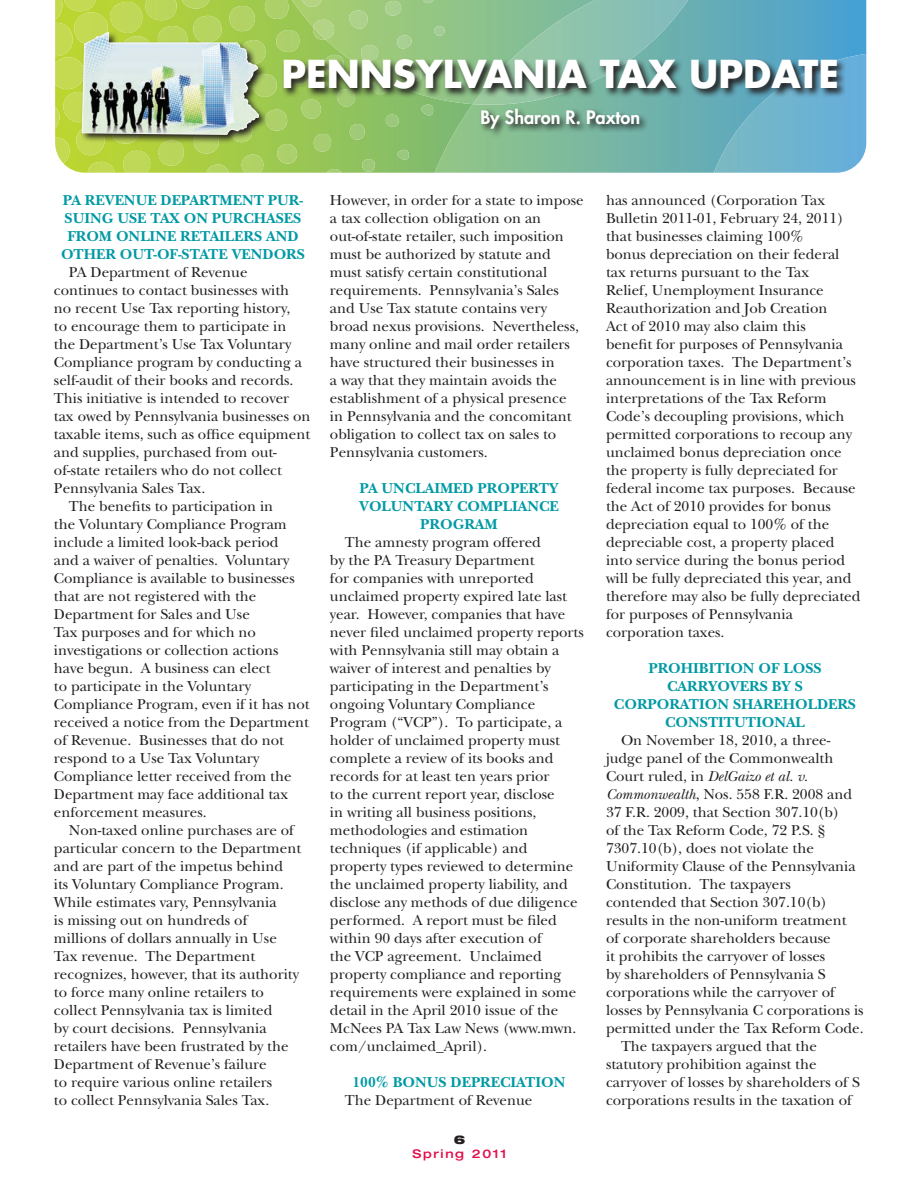
<style>
.page{position:relative;width:918px;height:1188px;background:#fff}
.page>*{position:absolute;margin:0;border:0;box-sizing:border-box;transform-origin:0 0}
.t1{font:700 37.5px "Futura Std";color:#fff}
.t2{font:800 18px "Futura Std";color:#fff}
.t3{font:15px/18px "New Baskerville";color:#231f20}
.t4{font:700 15px/18px "New Baskerville";color:#0099a4;text-align:center}
.t5{font:500 expanded 12px "Helvetica Neue";letter-spacing:.14em;color:#e0104b}
.t6{font:900 expanded 12px "Helvetica Neue";color:#231f20}
.s1{font-style:italic}
</style>
<div class="page">
<svg style="left:697px;top:0;width:169px;height:173px;background:#58a7c3"></svg>
<svg style="left:714px;top:54px;width:152px;height:119px;background:#6fb3d1"></svg>
<svg style="left:55px;top:0;width:642px;height:173px;background:#99c67a"></svg>
<svg style="left:80px;top:30px;width:188px;height:114px;background:#95ae45"></svg>
<img style="left:78px;top:28px;width:189px;height:108px">
<img style="left:282px;top:58px;width:565px;height:80px">
<p class="t1" style="left:281px;top:49px;width:559px">PENNSYLVANIA TAX UPDATE</p>
<p class="t2" style="left:480px;top:106px;width:161px">By Sharon R. Paxton</p>
<p class="t4" style="left:61px;top:191px;width:245px">PA REVENUE DEPARTMENT PUR-<br>SUING USE TAX ON PURCHASES<br>FROM ONLINE RETAILERS AND<br>OTHER OUT-OF-STATE VENDORS</p>
<p class="t3" style="left:54px;top:263px;width:258px;text-indent:15px">PA Department of Revenue continues to contact businesses with<br>no recent Use Tax reporting history,<br>to encourage them to participate in the Department’s Use Tax Voluntary Compliance program by conducting a self-audit of their books and records.<br>This initiative is intended to recover tax owed by Pennsylvania businesses on taxable items, such as office equipment and supplies, purchased from out&shy;of-state retailers who do not collect Pennsylvania Sales Tax.</p>
<p class="t3" style="left:54px;top:497px;width:257px;text-indent:15px">The benefits to participation in<br>the Voluntary Compliance Program include a limited look-back period<br>and a waiver of penalties. Voluntary Compliance is available to businesses that are not registered with the Department for Sales and Use<br>Tax purposes and for which no investigations or collection actions have begun. A business can elect<br>to participate in the Voluntary Compliance Program, even if it has not received a notice from the Department of Revenue. Businesses that do not respond to a Use Tax Voluntary Compliance letter received from the Department may face additional tax enforcement measures.</p>
<p class="t3" style="left:54px;top:821px;width:249px;text-indent:15px">Non-taxed online purchases are of particular concern to the Department and are part of the impetus behind its Voluntary Compliance Program.<br>While estimates vary, Pennsylvania<br>is missing out on hundreds of millions of dollars annually in Use Tax revenue. The Department recognizes, however, that its authority to force many online retailers to collect Pennsylvania tax is limited<br>by court decisions. Pennsylvania retailers have been frustrated by the Department of Revenue’s failure<br>to require various online retailers<br>to collect Pennsylvania Sales Tax.</p>
<p class="t3" style="left:330px;top:191px;width:255px">However, in order for a state to impose a tax collection obligation on an out-of-state retailer, such imposition must be authorized by statute and must satisfy certain constitutional requirements. Pennsylvania’s Sales and Use Tax statute contains very broad nexus provisions. Nevertheless, many online and mail order retailers have structured their businesses in<br>a way that they maintain avoids the establishment of a physical presence<br>in Pennsylvania and the concomitant obligation to collect tax on sales to Pennsylvania customers.</p>
<p class="t4" style="left:359px;top:479px;width:201px">PA UNCLAIMED PROPERTY<br>VOLUNTARY COMPLIANCE<br>PROGRAM</p>
<p class="t3" style="left:330px;top:533px;width:255px;text-indent:15px">The amnesty program offered<br>by the PA Treasury Department<br>for companies with unreported unclaimed property expired late last year. However, companies that have never filed unclaimed property reports with Pennsylvania still may obtain a waiver of interest and penalties by participating in the Department’s ongoing Voluntary Compliance Program (“VCP”). To participate, a holder of unclaimed property must complete a review of its books and records for at least ten years prior<br>to the current report year, disclose<br>in writing all business positions, methodologies and estimation techniques (if applicable) and property types reviewed to determine the unclaimed property liability, and disclose any methods of due diligence performed. A report must be filed within 90 days after execution of<br>the VCP agreement. Unclaimed property compliance and reporting requirements were explained in some detail in the April 2010 issue of the McNees PA Tax Law News (www.mwn. com/unclaimed_April).</p>
<p class="t4" style="left:352px;top:1073px;width:214px">100% BONUS DEPRECIATION</p>
<p class="t3" style="left:345px;top:1091px;width:189px">The Department of Revenue</p>
<p class="t6" style="left:454px;top:1132px;width:13px">6</p>
<p class="t5" style="left:412px;top:1147px;width:96px">Spring 2011</p>
<p class="t3" style="left:606px;top:191px;width:256px">has announced (Corporation Tax Bulletin 2011-01, February 24, 2011) that businesses claiming 100%<br>bonus depreciation on their federal tax returns pursuant to the Tax<br>Relief, Unemployment Insurance Reauthorization and Job Creation<br>Act of 2010 may also claim this<br>benefit for purposes of Pennsylvania corporation taxes. The Department’s announcement is in line with previous interpretations of the Tax Reform Code’s decoupling provisions, which permitted corporations to recoup any unclaimed bonus depreciation once the property is fully depreciated for federal income tax purposes. Because the Act of 2010 provides for bonus depreciation equal to 100% of the depreciable cost, a property placed into service during the bonus period will be fully depreciated this year, and therefore may also be fully depreciated for purposes of Pennsylvania corporation taxes.</p>
<p class="t4" style="left:614px;top:659px;width:244px">PROHIBITION OF LOSS<br>CARRYOVERS BY S<br>CORPORATION SHAREHOLDERS<br>CONSTITUTIONAL</p>
<p class="t3" style="left:606px;top:731px;width:259px;text-indent:15px">On November 18, 2010, a three&shy;judge panel of the Commonwealth Court ruled, in <span class="s1">DelGaizo et al. v.<br>Commonwealth</span>, Nos. 558 F.R. 2008 and 37 F.R. 2009, that Section 307.10(b)<br>of the Tax Reform Code, 72 P.S. § 7307.10(b), does not violate the Uniformity Clause of the Pennsylvania Constitution. The taxpayers contended that Section 307.10(b) results in the non-uniform treatment<br>of corporate shareholders because<br>it prohibits the carryover of losses<br>by shareholders of Pennsylvania S corporations while the carryover of losses by Pennsylvania C corporations is permitted under the Tax Reform Code.</p>
<p class="t3" style="left:606px;top:1037px;width:255px;text-indent:15px">The taxpayers argued that the statutory prohibition against the carryover of losses by shareholders of S corporations results in the taxation of</p>
</div>
